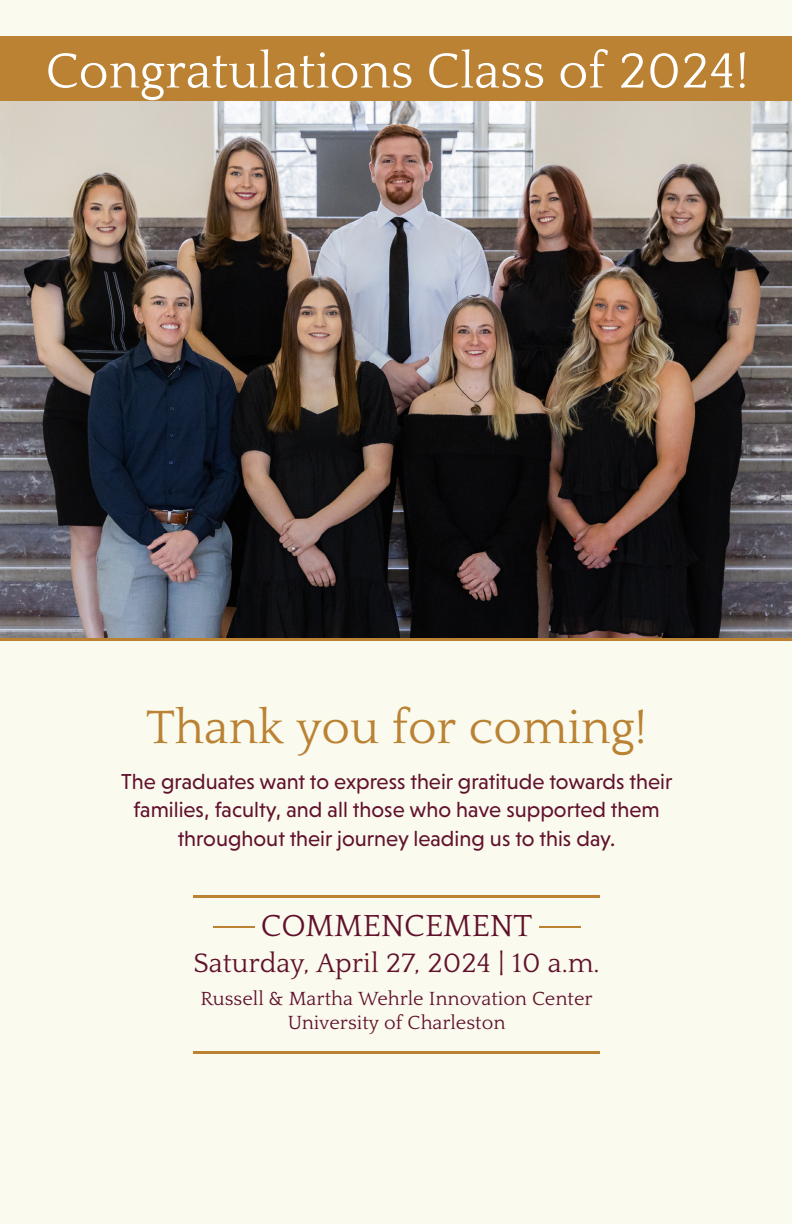
<style>
.page{position:relative;width:792px;height:1224px;background:#faf9ec}
.page>*{position:absolute;margin:0;border:0;box-sizing:border-box;transform-origin:0 0}
.t1{font:51.6px "Quattrocento Roman";color:#fff}
.t2{font:49.2px "Quattrocento Roman";color:#ba8232}
.t3{font:32px "Quattrocento Roman";color:#61112b}
.t4{font:28px "Quattrocento Roman";color:#61112b}
.t5{font:22px/28.4px "Niveau Grotesk";color:#61112b;text-align:center}
.t6{font:20px "Quattrocento Roman";color:#61112b}
</style>
<div class="page">
<hr style="left:194px;top:896px;width:406px;height:2px;background:#ba8232">
<hr style="left:194px;top:1051px;width:406px;height:3px;background:#ba8232">
<hr style="left:539px;top:927px;width:42px;height:1px;background:#ba8232">
<hr style="left:213px;top:927px;width:42px;height:1px;background:#ba8232">
<div style="left:0;top:635px;width:792px;height:6px;background:#ba8232"></div>
<div style="left:0;top:36px;width:792px;height:69px;background:#ba8232"></div>
<img style="left:0;top:102px;width:792px;height:536px">
<p class="t1" style="left:46px;top:42px;width:705px">Congratulations Class of 2024!</p>
<p class="t2" style="left:146px;top:700px;width:502px">Thank you for coming!</p>
<p class="t5" style="left:121px;top:767px;width:553px">The graduates want to express their gratitude towards their families, faculty, and all those who have supported them throughout their journey leading us to this day.</p>
<p class="t3" style="left:261px;top:908px;width:273px">COMMENCEMENT</p>
<p class="t4" style="left:193px;top:947px;width:408px">Saturday, April 27, 2024 | 10 a.m.</p>
<p class="t6" style="left:200px;top:987px;width:394px">Russell &amp; Martha Wehrle Innovation Center</p>
<p class="t6" style="left:288px;top:1011px;width:219px">University of Charleston</p>
</div>
